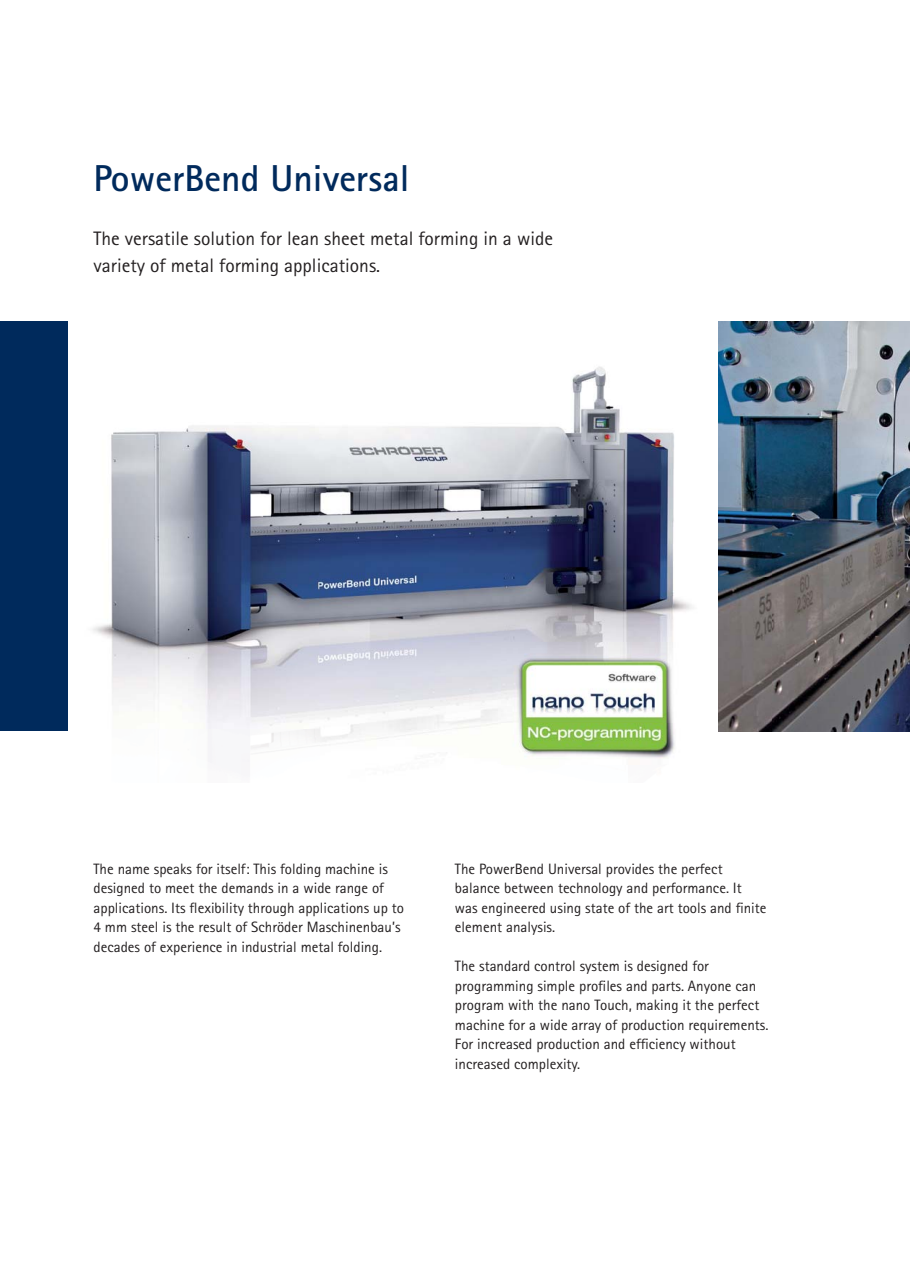
<style>
.page{position:relative;width:910px;height:1280px;background:#fff}
.page>*{position:absolute;margin:0;border:0;box-sizing:border-box;transform-origin:0 0}
.t1{font:700 37.5px "Agfa Rotis Sans Serif";color:#002a5c}
.t2{font:19.5px/27px "Agfa Rotis Sans Serif";color:#231f20}
.t3{font:15px/19.5px "Agfa Rotis Sans Serif";color:#231f20}
</style>
<div class="page">
<div style="left:0;top:322px;width:68px;height:409px;background:#002a5c"></div>
<img style="left:722px;top:322px;width:188px;height:409px">
<img style="left:111px;top:425px;width:460px;height:90px">
<img style="left:571px;top:321px;width:151px;height:354px">
<img style="left:722px;top:321px;width:50px;height:1px">
<img style="left:92px;top:515px;width:428px;height:248px">
<img style="left:520px;top:515px;width:51px;height:127px">
<img style="left:718px;top:675px;width:4px;height:57px">
<img style="left:722px;top:731px;width:50px;height:1px">
<img style="left:502px;top:642px;width:191px;height:121px">
<h1 class="t1" style="left:94px;top:164px;width:317px">PowerBend Universal</h1>
<h2 class="t2" style="left:94px;top:227px;width:461px">The versatile solution for lean sheet metal forming in a wide variety of metal forming applications.</h2>
<p class="t3" style="left:94px;top:860px;width:312px">The name speaks for itself: This folding machine is designed to meet the demands in a wide range of applications. Its flexibility through applications up to 4 mm steel is the result of Schröder Maschinenbau’s decades of experience in industrial metal folding.</p>
<p class="t3" style="left:455px;top:860px;width:313px">The PowerBend Universal provides the perfect balance between technology and performance. It was engineered using state of the art tools and finite element analysis.</p>
<p class="t3" style="left:455px;top:958px;width:315px">The standard control system is designed for programming simple profiles and parts. Anyone can program with the nano Touch, making it the perfect machine for a wide array of production requirements.<br>For increased production and efficiency without increased complexity.</p>
</div>
